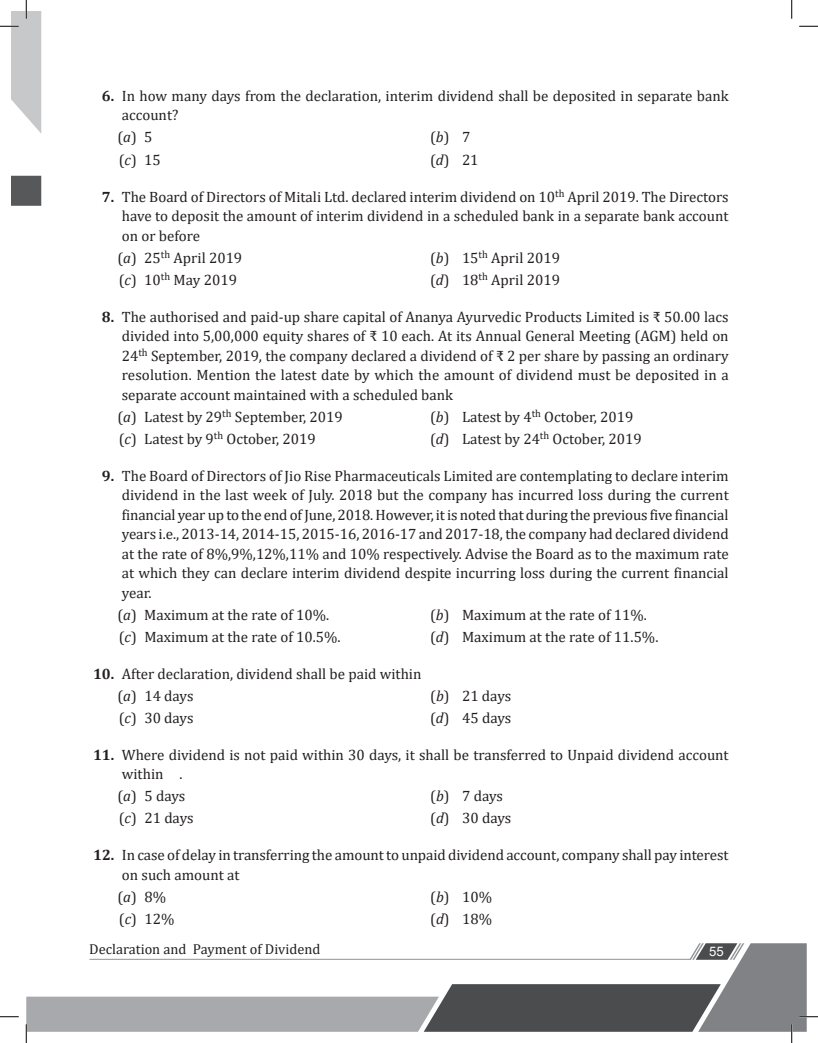
<style>
.page{position:relative;width:818px;height:1043px;background:#fff}
.page>*{position:absolute;margin:0;border:0;box-sizing:border-box;transform-origin:0 0}
.t1{font:15px/19.5px "Cambria";color:#231f20}
.t2{font:14.38px "Cambria";color:#231f20}
.t3{font:13.12px "Arial";color:#fff}
.s1{font-weight:700}
.s2{font-style:italic}
</style>
<div class="page">
<svg style="left:11px;top:176px;width:30px;height:30px"></svg>
<svg style="left:799px;top:25px;width:19px;height:2px"></svg>
<svg style="left:0;top:1016px;width:19px;height:1px"></svg>
<svg style="left:0;top:0;width:41px;height:133px"></svg>
<svg style="left:791px;top:0;width:1px;height:19px"></svg>
<svg style="left:25px;top:943px;width:793px;height:99px"></svg>
<p class="t1" style="left:122px;top:86px;width:608px;text-indent:-20px"><span class="s1">6.</span> In how many days from the declaration, interim dividend shall be deposited in separate bank account?</p>
<p class="t1" style="left:117px;top:127px;width:37px">(<span class="s2">a</span>) 5</p>
<p class="t1" style="left:430px;top:127px;width:42px">(<span class="s2">b</span>) 7</p>
<p class="t1" style="left:119px;top:150px;width:44px">(<span class="s2">c</span>) 15</p>
<p class="t1" style="left:430px;top:150px;width:50px">(<span class="s2">d</span>) 21</p>
<p class="t1" style="left:122px;top:187px;width:608px;text-align:justify;text-indent:-20px"><span class="s1">7.</span> The Board of Directors of Mitali Ltd. declared interim dividend on 10<sup>th</sup> April 2019. The Directors have to deposit the amount of interim dividend in a scheduled bank in a separate bank account on or before</p>
<p class="t1" style="left:117px;top:247px;width:126px">(<span class="s2">a</span>) 25<sup>th</sup> April 2019</p>
<p class="t1" style="left:430px;top:247px;width:131px">(<span class="s2">b</span>) 15<sup>th</sup> April 2019</p>
<p class="t1" style="left:119px;top:269px;width:120px">(<span class="s2">c</span>) 10<sup>th</sup> May 2019</p>
<p class="t1" style="left:430px;top:269px;width:131px">(<span class="s2">d</span>) 18<sup>th</sup> April 2019</p>
<p class="t1" style="left:122px;top:306px;width:608px;text-align:justify;text-indent:-20px"><span class="s1">8.</span> The authorised and paid-up share capital of Ananya Ayurvedic Products Limited is ₹ 50.00 lacs divided into 5,00,000 equity shares of ₹ 10 each. At its Annual General Meeting (AGM) held on 24<sup>th</sup> September, 2019, the company declared a dividend of ₹ 2 per share by passing an ordinary resolution. Mention the latest date by which the amount of dividend must be deposited in a separate account maintained with a scheduled bank</p>
<p class="t1" style="left:117px;top:406px;width:227px">(<span class="s2">a</span>) Latest by 29<sup>th</sup> September, 2019</p>
<p class="t1" style="left:430px;top:406px;width:205px">(<span class="s2">b</span>) Latest by 4<sup>th</sup> October, 2019</p>
<p class="t1" style="left:119px;top:428px;width:198px">(<span class="s2">c</span>) Latest by 9<sup>th</sup> October, 2019</p>
<p class="t1" style="left:430px;top:428px;width:213px">(<span class="s2">d</span>) Latest by 24<sup>th</sup> October, 2019</p>
<p class="t1" style="left:122px;top:465px;width:608px;text-align:justify;text-indent:-20px"><span class="s1">9.</span> The Board of Directors of Jio Rise Pharmaceuticals Limited are contemplating to declare interim dividend in the last week of July. 2018 but the company has incurred loss during the current financial year up to the end of June, 2018. However, it is noted that during the previous five financial years i.e., 2013-14, 2014-15, 2015-16, 2016-17 and 2017-18, the company had declared dividend at the rate of 8%,9%,12%,11% and 10% respectively. Advise the Board as to the maximum rate at which they can declare interim dividend despite incurring loss during the current financial year.</p>
<p class="t1" style="left:117px;top:605px;width:213px">(<span class="s2">a</span>) Maximum at the rate of 10%.</p>
<p class="t1" style="left:430px;top:605px;width:218px">(<span class="s2">b</span>) Maximum at the rate of 11%.</p>
<p class="t1" style="left:119px;top:627px;width:223px">(<span class="s2">c</span>) Maximum at the rate of 10.5%.</p>
<p class="t1" style="left:430px;top:627px;width:230px">(<span class="s2">d</span>) Maximum at the rate of 11.5%.</p>
<p class="t1" style="left:117px;top:662px;width:305px;line-height:22px;text-indent:-24px"><span class="s1">10.</span> After declaration, dividend shall be paid within (<span class="s2">a</span>) 14 days</p>
<p class="t1" style="left:430px;top:686px;width:82px">(<span class="s2">b</span>) 21 days</p>
<p class="t1" style="left:119px;top:708px;width:76px">(<span class="s2">c</span>) 30 days</p>
<p class="t1" style="left:430px;top:708px;width:82px">(<span class="s2">d</span>) 45 days</p>
<p class="t1" style="left:122px;top:745px;width:608px;text-indent:-29px"><span class="s1">11.</span> Where dividend is not paid within 30 days, it shall be transferred to Unpaid dividend account within .</p>
<p class="t1" style="left:117px;top:786px;width:69px">(<span class="s2">a</span>) 5 days</p>
<p class="t1" style="left:430px;top:786px;width:74px">(<span class="s2">b</span>) 7 days</p>
<p class="t1" style="left:119px;top:808px;width:76px">(<span class="s2">c</span>) 21 days</p>
<p class="t1" style="left:430px;top:808px;width:82px">(<span class="s2">d</span>) 30 days</p>
<p class="t1" style="left:122px;top:845px;width:608px;text-indent:-29px"><span class="s1">12.</span> In case of delay in transferring the amount to unpaid dividend account, company shall pay interest on such amount at</p>
<p class="t1" style="left:117px;top:887px;width:50px">(<span class="s2">a</span>) 8%</p>
<p class="t1" style="left:430px;top:887px;width:63px">(<span class="s2">b</span>) 10%</p>
<p class="t1" style="left:119px;top:909px;width:57px">(<span class="s2">c</span>) 12%</p>
<p class="t1" style="left:430px;top:909px;width:63px">(<span class="s2">d</span>) 18%</p>
<p class="t2" style="left:89px;top:940px;width:233px">Declaration and Payment of Dividend</p>
<p class="t3" style="left:709px;top:942px;width:16px">55</p>
</div>
